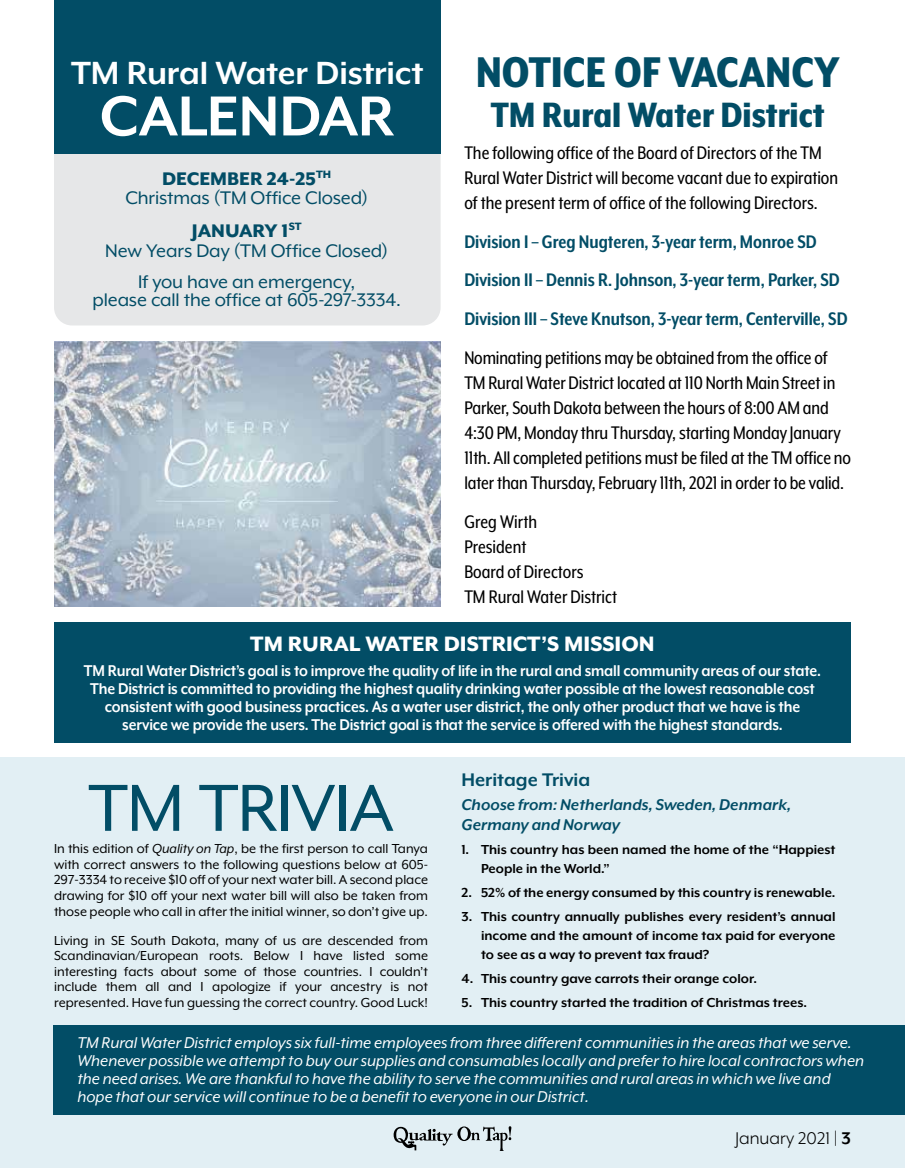
<style>
.page{position:relative;width:905px;height:1168px;background:#fff}
.page>*{position:absolute;margin:0;border:0;box-sizing:border-box;transform-origin:0 0}
.t1{font:76.5px "Mr Eaves XL Mod OT";letter-spacing:-.01em;color:#024d66}
.t2{font:700 64.8px "Mr Eaves XL Mod OT";letter-spacing:-.01em;color:#fff}
.t3{font:800 49.5px "Mr Eaves XL Mod Nar OT";color:#024d66}
.t4{font:800 40.5px "Mr Eaves XL Mod Nar OT";color:#024d66}
.t5{font:700 36.9px "Mr Eaves XL Mod OT";letter-spacing:-.005em;color:#fff}
.t6{font:800 24px "Mr Eaves XL Mod OT";color:#fff}
.t7{font:21px/25px "Mr Eaves XL Mod Nar OT";letter-spacing:-.005em;color:#000}
.t8{font:700 21px/38.5px "Mr Eaves XL Mod Nar OT";color:#024d66}
.t9{font:21px/19.5px "Mr Eaves XL Mod OT";letter-spacing:-.005em;color:#024d66;text-align:center}
.t10{font:700 21px "Mr Eaves XL Mod OT";color:#024d66}
.t11{font:19.5px "Mr Eaves XL Mod OT";color:#000}
.t12{font:700 18px/18px "Mr Eaves XL Mod OT";letter-spacing:-.01em;color:#fff;text-align:center;scale:.9 1}
.t13{font:italic 18px/18px "Mr Eaves XL Mod OT";color:#fff}
.t14{font:italic 700 18px/19.4px "Mr Eaves XL Mod OT";color:#024d66}
.t15{font:15px/15.6px "Mr Eaves XL Mod OT";color:#000;text-align:justify}
.t16{font:700 15px/19.4px "Mr Eaves XL Mod OT";color:#000}
.s1{font-weight:800}
.s2{font-weight:700}
.s3{font-style:italic}
</style>
<div class="page">
<div style="left:0;top:757px;width:904px;height:411px;background:#e2eff4"></div>
<div style="left:54px;top:1025px;width:850px;height:89px;background:#024d66"></div>
<svg style="left:393px;top:1126px;width:118px;height:25px"></svg>
<div style="left:54px;top:153px;width:386px;height:172px;background:#e6e7e8"></div>
<div style="left:54px;top:0;width:386px;height:153px;background:#024d66"></div>
<div style="left:54px;top:622px;width:797px;height:120px;background:#024d66"></div>
<img style="left:54px;top:341px;width:386px;height:265px">
<h3 class="t5" style="left:71px;top:54px;width:354px">TM Rural Water District</h3>
<h2 class="t2" style="left:100px;top:84px;width:297px">CALENDAR</h2>
<h3 class="t9" style="left:125px;top:169px;width:244px"><span class="s1">DECEMBER 24-25</span><sup>TH<br></sup>Christmas (TM Office Closed)</h3>
<h3 class="t9" style="left:105px;top:221px;width:284px"><span class="s1">JANUARY 1</span><sup>ST<br></sup>New Years Day (TM Office Closed)</h3>
<h3 class="t9" style="left:92px;top:273px;width:310px;line-height:18px">If you have an emergency,<br>please call the office at 605-297-3334.</h3>
<h3 class="t3" style="left:475px;top:47px;width:365px">NOTICE OF VACANCY</h3>
<h3 class="t4" style="left:490px;top:95px;width:335px">TM Rural Water District</h3>
<h3 class="t7" style="left:464px;top:140px;width:375px">The following office of the Board of Directors of the TM<br>Rural Water District will become vacant due to expiration of the present term of office of the following Directors.</h3>
<h3 class="t8" style="left:464px;top:222px;width:385px">Division I – Greg Nugteren, 3-year term, Monroe SD<br>Division II – Dennis R. Johnson, 3-year term, Parker, SD<br>Division III – Steve Knutson, 3-year term, Centerville, SD</h3>
<p class="t7" style="left:464px;top:345px;width:388px">Nominating petitions may be obtained from the office of TM Rural Water District located at 110 North Main Street in Parker, South Dakota between the hours of 8:00 AM and 4:30 PM, Monday thru Thursday, starting Monday January 11th. All completed petitions must be filed at the TM office no later than Thursday, February 11th, 2021 in order to be valid.</p>
<h3 class="t7" style="left:464px;top:509px;width:154px">Greg Wirth<br>President<br>Board of Directors<br>TM Rural Water District</h3>
<h3 class="t6" style="left:250px;top:632px;width:406px">TM RURAL WATER DISTRICT’S MISSION</h3>
<p class="t12" style="left:84px;top:661px;width:820px">TM Rural Water District’s goal is to improve the quality of life in the rural and small community areas of our state.<br>The District is committed to providing the highest quality drinking water possible at the lowest reasonable cost consistent with good business practices. As a water user district, the only other product that we have is the service we provide the users. The District goal is that the service is offered with the highest standards.</p>
<h3 class="t10" style="left:461px;top:770px;width:130px">Heritage Trivia</h3>
<p class="t14" style="left:461px;top:795px;width:331px">Choose from: Netherlands, Sweden, Denmark,<br>Germany and Norway</p>
<p class="t16" style="left:481px;top:839px;width:356px;text-indent:-20px">1. This country has been named the home of the “Happiest<br>People in the World.”</p>
<p class="t16" style="left:461px;top:882px;width:375px">2. 52% of the energy consumed by this country is renewable.</p>
<p class="t16" style="left:481px;top:906px;width:356px;text-align:justify;text-indent:-20px">3. This country annually publishes every resident’s annual income and the amount of income tax paid for everyone to see as a way to prevent tax fraud?</p>
<p class="t16" style="left:461px;top:969px;width:297px">4. This country gave carrots their orange color.</p>
<p class="t16" style="left:461px;top:993px;width:347px">5. This country started the tradition of Christmas trees.</p>
<p class="t13" style="left:77px;top:1034px;width:788px">TM Rural Water District employs six full-time employees from three different communities in the areas that we serve.<br>Whenever possible we attempt to buy our supplies and consumables locally and prefer to hire local contractors when the need arises. We are thankful to have the ability to serve the communities and rural areas in which we live and hope that our service will continue to be a benefit to everyone in our District.</p>
<h3 class="t11" style="left:735px;top:1128px;width:117px">January 2021 | <span class="s2">3</span></h3>
<h1 class="t1" style="left:88px;top:770px;width:307px">TM TRIVIA</h1>
<p class="t15" style="left:54px;top:841px;width:375px">In this edition of <span class="s3">Quality on Tap</span>, be the first person to call Tanya with correct answers to the following questions below at 605- 297-3334 to receive $10 off of your next water bill. A second place drawing for $10 off your next water bill will also be taken from those people who call in after the initial winner, so don’t give up.</p>
<p class="t15" style="left:54px;top:932px;width:375px">Living in SE South Dakota, many of us are descended from Scandinavian/European roots. Below I have listed some interesting facts about some of those countries. I couldn’t include them all and I apologize if your ancestry is not represented. Have fun guessing the correct country. Good Luck!</p>
</div>
